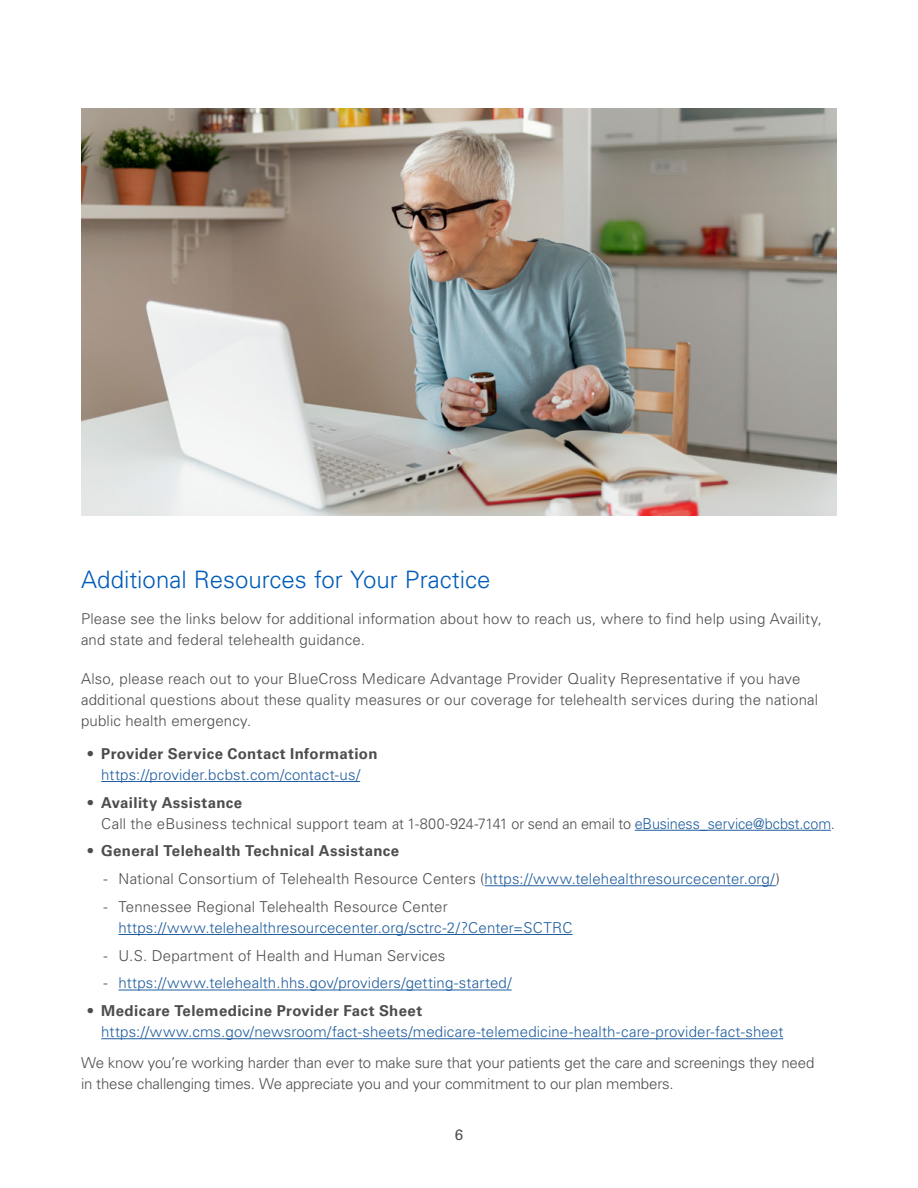
<style>
.page{position:relative;width:918px;height:1188px;background:#fff}
.page>*{position:absolute;margin:0;border:0;box-sizing:border-box;transform-origin:0 0}
.t1{font:300 24px "Univers LT Std";color:#005cb9}
.t2{font:300 15px/21px "Univers LT Std";letter-spacing:.01em;color:#4d4d4f}
.t3{font:300 15px "Univers LT Std";letter-spacing:.01em;color:#215e9e}
.t4{font:300 15px/21px "Univers LT Std";letter-spacing:-.01em;color:#4d4d4f}
.t5{font:700 15px "Univers LT Std";letter-spacing:.025em;color:#4d4d4f}
.t6{font:15px "Univers LT Std";color:#4d4d4f}
.s1{font-weight:700}
.s2{color:#215e9e}
.s3{color:#4d4d4f}
</style>
<div class="page">
<hr style="left:101px;top:781px;width:259px;height:1px;background:#215e9e">
<hr style="left:635px;top:830px;width:196px;height:1px;background:#215e9e">
<hr style="left:485px;top:885px;width:291px;height:1px;background:#215e9e">
<hr style="left:118px;top:934px;width:455px;height:1px;background:#215e9e">
<hr style="left:118px;top:990px;width:394px;height:1px;background:#215e9e">
<hr style="left:101px;top:1038px;width:682px;height:1px;background:#215e9e">
<img style="left:81px;top:108px;width:756px;height:408px">
<h1 class="t1" style="left:81px;top:565px;width:411px">Additional Resources for Your Practice</h1>
<p class="t2" style="left:81px;top:608px;width:742px">Please see the links below for additional information about how to reach us, where to find help using Availity, and state and federal telehealth guidance.</p>
<p class="t2" style="left:81px;top:668px;width:739px">Also, please reach out to your BlueCross Medicare Advantage Provider Quality Representative if you have additional questions about these quality measures or our coverage for telehealth services during the national public health emergency.</p>
<p class="t5" style="left:88px;top:745px;width:291px">• Provider Service Contact Information</p>
<p class="t3" style="left:101px;top:766px;width:260px">https://provider.bcbst.com/contact-us/</p>
<p class="t2" style="left:101px;top:792px;width:735px;text-indent:-13px"><span class="s1">• Availity Assistance<br></span>Call the eBusiness technical support team at 1-800-924-7141 or send an email to <span class="s2">eBusiness_service@bcbst.com</span>.</p>
<p class="t5" style="left:88px;top:842px;width:313px">• General Telehealth Technical Assistance</p>
<p class="t2" style="left:104px;top:868px;width:678px">- National Consortium of Telehealth Resource Centers (<span class="s2">https://www.telehealthresourcecenter.org/</span>)</p>
<p class="t2" style="left:104px;top:896px;width:346px">- Tennessee Regional Telehealth Resource Center</p>
<p class="t3" style="left:119px;top:919px;width:455px">https://www.telehealthresourcecenter.org/sctrc-2/?Center=SCTRC</p>
<p class="t2" style="left:104px;top:945px;width:343px">- U.S. Department of Health and Human Services</p>
<p class="t3" style="left:104px;top:974px;width:410px"><span class="s3">-</span> https://www.telehealth.hhs.gov/providers/getting-started/</p>
<p class="t5" style="left:88px;top:1002px;width:336px">• Medicare Telemedicine Provider Fact Sheet</p>
<p class="t3" style="left:101px;top:1023px;width:684px">https://www.cms.gov/newsroom/fact-sheets/medicare-telemedicine-health-care-provider-fact-sheet</p>
<p class="t4" style="left:81px;top:1052px;width:735px">We know you’re working harder than ever to make sure that your patients get the care and screenings they need in these challenging times. We appreciate you and your commitment to our plan members.</p>
<p class="t6" style="left:455px;top:1126px;width:10px">6</p>
</div>
